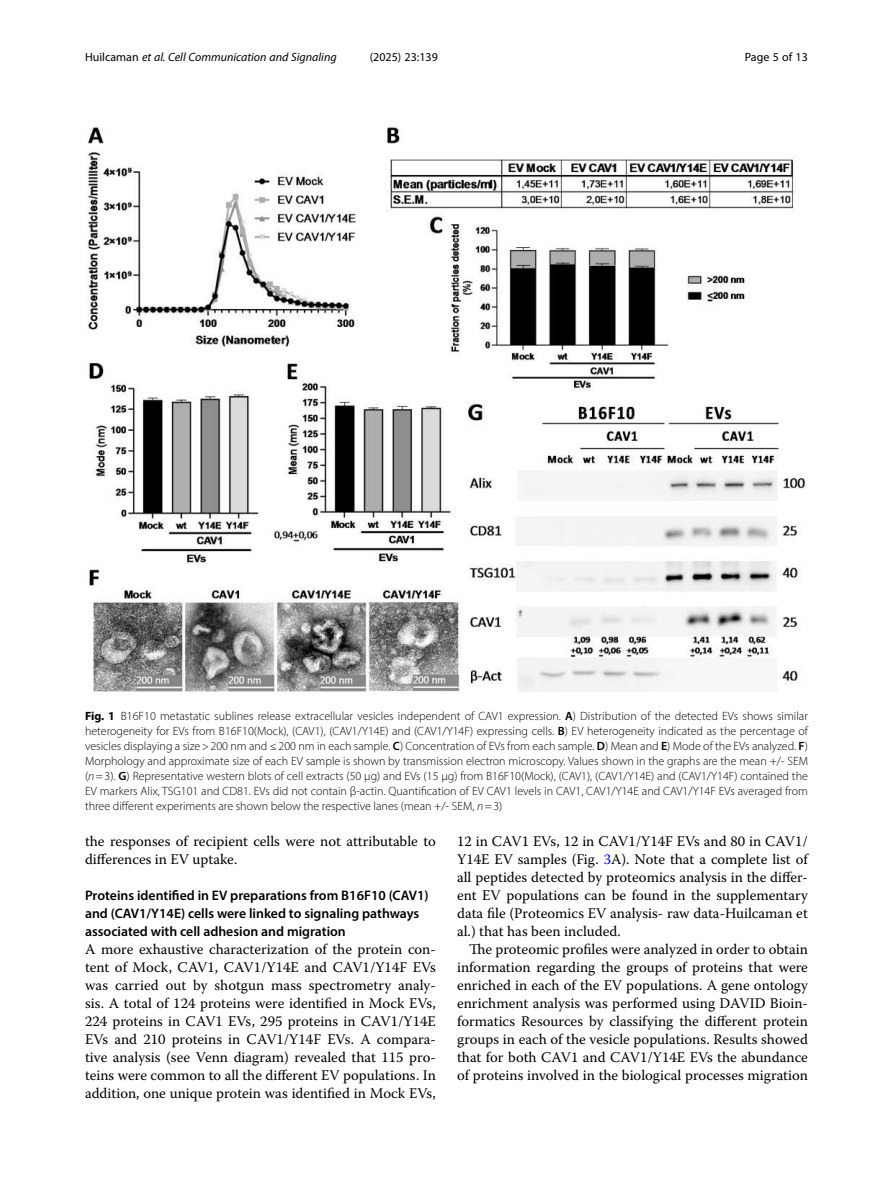
<style>
.page{position:relative;width:893px;height:1191px;background:#fff}
.page>*{position:absolute;margin:0;border:0;box-sizing:border-box;transform-origin:0 0}
.t1{font:14.7px/18px "Warnock Pro";color:#000;text-align:justify}
.t2{font:600 13.8px/18px "Myriad Pro";color:#000}
.t3{font:300 12px/15px "Myriad Pro";color:#000;text-align:justify}
.t4{font:italic 12px "Myriad Pro";color:#000}
.t5{font:12px "Myriad Pro";color:#000}
.s1{font-style:normal}
.s2{font-weight:700}
.s3{font-weight:600}
.s4{font-style:italic}
.s5{color:#00f}
</style>
<div class="page">
<img style="left:87px;top:126px;width:719px;height:566px">
<p class="t4" style="left:85px;top:50px;width:253px"><span class="s1">Huilcaman</span> et al. Cell Communication and Signaling</p>
<p class="t5" style="left:370px;top:50px;width:70px">(2025) 23:139</p>
<p class="t5" style="left:745px;top:50px;width:65px">Page 5 of 13</p>
<p class="t3" style="left:85px;top:708px;width:724px"><span class="s2">Fig. 1</span> B16F10 metastatic sublines release extracellular vesicles independent of CAV1 expression. <span class="s3">A</span>) Distribution of the detected EVs shows similar heterogeneity for EVs from B16F10(Mock), (CAV1), (CAV1/Y14E) and (CAV1/Y14F) expressing cells. <span class="s3">B</span>) EV heterogeneity indicated as the percentage of vesicles displaying a size&gt;200 nm and <span class="s4">≤</span>200 nm in each sample. <span class="s3">C</span>) Concentration of EVs from each sample. <span class="s3">D</span>) Mean and <span class="s3">E</span>) Mode of the EVs analyzed. <span class="s3">F</span>)<br>Morphology and approximate size of each EV sample is shown by transmission electron microscopy. Values shown in the graphs are the mean +/- SEM (<span class="s4">n</span>=3). <span class="s3">G</span>) Representative western blots of cell extracts (50 µg) and EVs (15 µg) from B16F10(Mock), (CAV1), (CAV1/Y14E) and (CAV1/Y14F) contained the EV markers Alix, TSG101 and CD81. EVs did not contain β-actin. Quantification of EV CAV1 levels in CAV1, CAV1/Y14E and CAV1/Y14F EVs averaged from three different experiments are shown below the respective lanes (mean +/- SEM, <span class="s4">n</span>=3)</p>
<p class="t1" style="left:85px;top:832px;width:352px">the responses of recipient cells were not attributable to differences in EV uptake.</p>
<p class="t2" style="left:85px;top:886px;width:345px">Proteins identified in EV preparations from B16F10 (CAV1) and (CAV1/Y14E) cells were linked to signaling pathways associated with cell adhesion and migration</p>
<p class="t1" style="left:85px;top:940px;width:352px">A more exhaustive characterization of the protein con&shy;tent of Mock, CAV1, CAV1/Y14E and CAV1/Y14F EVs was carried out by shotgun mass spectrometry analy&shy;sis. A total of 124 proteins were identified in Mock EVs, 224 proteins in CAV1 EVs, 295 proteins in CAV1/Y14E EVs and 210 proteins in CAV1/Y14F EVs. A compara&shy;tive analysis (see Venn diagram) revealed that 115 pro&shy;teins were common to all the different EV populations. In addition, one unique protein was identified in Mock EVs,</p>
<p class="t1" style="left:457px;top:832px;width:352px">12 in CAV1 EVs, 12 in CAV1/Y14F EVs and 80 in CAV1/ Y14E EV samples (Fig. <span class="s5">3</span>A). Note that a complete list of all peptides detected by proteomics analysis in the differ&shy;ent EV populations can be found in the supplementary data file (Proteomics EV analysis- raw data-Huilcaman et al.) that has been included.</p>
<p class="t1" style="left:457px;top:940px;width:352px;text-indent:12px">The proteomic profiles were analyzed in order to obtain information regarding the groups of proteins that were enriched in each of the EV populations. A gene ontology enrichment analysis was performed using DAVID Bioin&shy;formatics Resources by classifying the different protein groups in each of the vesicle populations. Results showed that for both CAV1 and CAV1/Y14E EVs the abundance of proteins involved in the biological processes migration</p>
</div>
